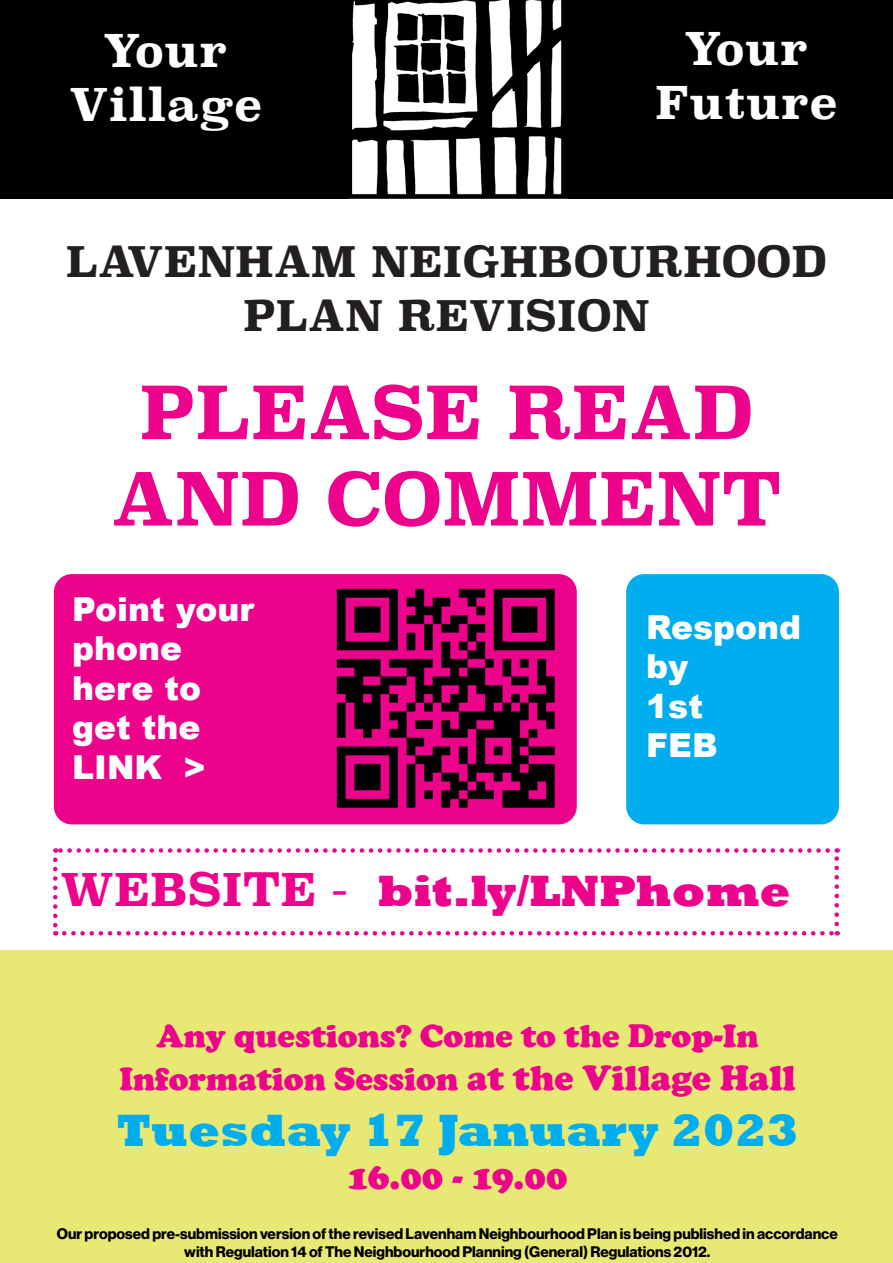
<style>
.page{position:relative;width:893px;height:1263px;background:#fff}
.page>*{position:absolute;margin:0;border:0;box-sizing:border-box;transform-origin:0 0}
.t1{font:700 72px/86.4px "Superclarendon";color:#ed028c;text-align:center}
.t2{font:800 46.5px "Rockwell";color:#00aeef}
.t3{font:800 45px "Rockwell";color:#ed028c}
.t4{font:700 45px/54px "Superclarendon";color:#fff;text-align:center}
.t5{font:700 42px "Superclarendon";color:#231f20}
.t6{font:900 36px "Cooper";letter-spacing:-.015em;color:#ed028c}
.t7{font:900 33px "Cooper";color:#ed028c}
.t8{font:900 33px/39.6px "Arial";color:#fff}
.t9{font:15px/18px "N Haas Grotesk DS Pro 75 Bd";color:#000;text-align:center}
.s1{font-family:"Superclarendon";font-weight:700}
.s2{font-size:36px}
</style>
<div class="page">
<div style="left:0;top:950px;width:893px;height:313px;background:#e8e975"></div>
<div style="left:0;top:0;width:347px;height:198px;background:#000"></div>
<div style="left:568px;top:0;width:325px;height:199px;background:#000"></div>
<svg style="left:347px;top:0;width:221px;height:199px"></svg>
<div style="left:54px;top:574px;width:523px;height:250px;background:#ed028c;border-radius:18px"></div>
<img style="left:336px;top:588px;width:219px;height:220px">
<div style="left:626px;top:574px;width:213px;height:250px;background:#00aeef;border-radius:18px"></div>
<svg style="left:53px;top:860px;width:5px;height:75px"></svg>
<svg style="left:64px;top:931px;width:774px;height:4px"></svg>
<svg style="left:834px;top:848px;width:5px;height:76px"></svg>
<svg style="left:55px;top:848px;width:773px;height:5px"></svg>
<p class="t4" style="left:69px;top:25px;width:195px">Your<br>Village</p>
<p class="t4" style="left:684px;top:24px;width:126px">Your</p>
<p class="t4" style="left:655px;top:78px;width:184px">Future</p>
<p class="t5" style="left:66px;top:231px;width:763px">LAVENHAM NEIGHBOURHOOD</p>
<p class="t5" style="left:243px;top:285px;width:408px">PLAN REVISION</p>
<p class="t1" style="left:111px;top:373px;width:672px">PLEASE READ<br>AND COMMENT</p>
<p class="t8" style="left:72px;top:588px;width:183px">Point your phone here to get the</p>
<p class="t8" style="left:72px;top:746px;width:135px">LINK &gt;</p>
<p class="t8" style="left:646px;top:606px;width:157px">Respond</p>
<p class="t8" style="left:646px;top:645px;width:44px">by</p>
<p class="t8" style="left:646px;top:685px;width:58px">1st</p>
<p class="t8" style="left:646px;top:725px;width:73px">FEB</p>
<p class="t3" style="left:60px;top:865px;width:732px"><span class="s1">WEBSITE -</span> bit.ly/LNPhome</p>
<p class="t7" style="left:157px;top:1017px;width:603px">Any questions? Come to the Drop-In</p>
<p class="t7" style="left:119px;top:1060px;width:678px">Information Session <span class="s2">at the Village Hall</span></p>
<p class="t2" style="left:116px;top:1104px;width:684px">Tuesday 17 January 2023</p>
<p class="t6" style="left:347px;top:1156px;width:222px">16.00 - 19.00</p>
<p class="t9" style="left:57px;top:1225px;width:782px">Our proposed pre-submission version of the revised Lavenham Neighbourhood Plan is being published in accordance with Regulation 14 of The Neighbourhood Planning (General) Regulations 2012.</p>
</div>
